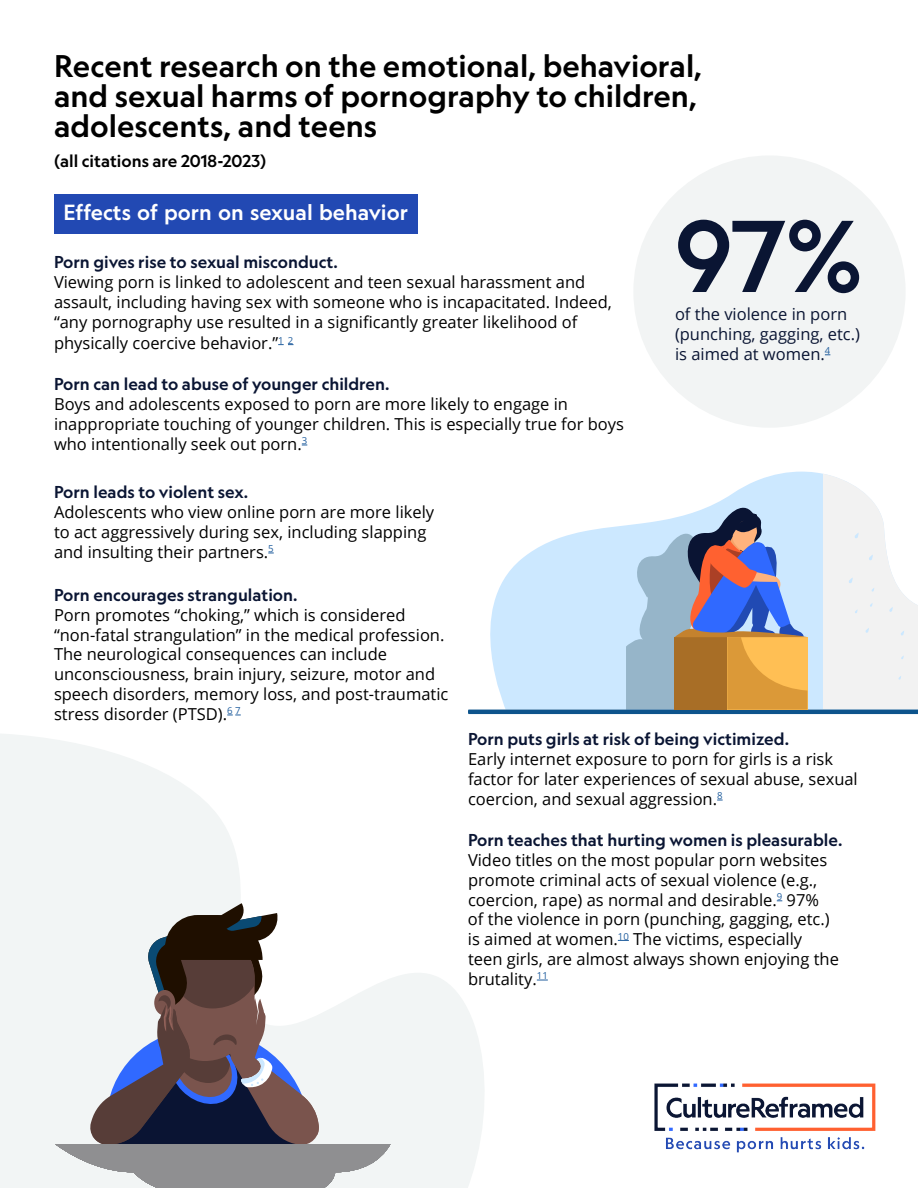
<style>
.page{position:relative;width:918px;height:1188px;background:#fff}
.page>*{position:absolute;margin:0;border:0;box-sizing:border-box;transform-origin:0 0}
.t1{font:500 97.5px "Geograph";color:#0a1533}
.t2{font:500 30px/30px "Geograph";color:#000}
.t3{font:500 21px "Geograph";color:#fff}
.t4{font:16.5px/19.8px "Open Sans";color:#000}
.t5{font:500 16.5px "Geograph";color:#0a1533}
.t6{font:16.5px/19.8px "Open Sans";color:#0a1533}
.t7{font:500 16.5px "Geograph";color:#000}
</style>
<div class="page">
<svg style="left:0;top:714px;width:503px;height:474px"></svg>
<svg style="left:55px;top:903px;width:335px;height:285px"></svg>
<div style="left:633px;top:155px;width:273px;height:273px;background:#f2f4f4;border-radius:50%"></div>
<div style="left:54px;top:194px;width:364px;height:40px;background:#2249b3"></div>
<svg style="left:227px;top:715px;width:14px;height:1px"></svg>
<svg style="left:468px;top:474px;width:450px;height:240px"></svg>
<img style="left:654px;top:1083px;width:222px;height:70px">
<h2 class="t2" style="left:54px;top:51px;width:650px">Recent research on the emotional, behavioral, and sexual harms of pornography to children, adolescents, and teens</h2>
<p class="t7" style="left:54px;top:151px;width:214px">(all citations are 2018-2023)</p>
<p class="t3" style="left:63px;top:199px;width:346px">Effects of porn on sexual behavior</p>
<p class="t5" style="left:54px;top:252px;width:285px">Porn gives rise to sexual misconduct.</p>
<p class="t4" style="left:54px;top:272px;width:559px">Viewing porn is linked to adolescent and teen sexual harassment and assault, including having sex with someone who is incapacitated. Indeed, “any pornography use resulted in a significantly greater likelihood of</p>
<p class="t4" style="left:54px;top:333px;width:241px">physically coercive behavior.”<sup>1</sup> <sup>2</sup></p>
<h1 class="t1" style="left:675px;top:194px;width:189px">97%</h1>
<p class="t6" style="left:675px;top:304px;width:187px">of the violence in porn (punching, gagging, etc.) is aimed at women.<sup>4</sup></p>
<p class="t5" style="left:54px;top:374px;width:337px">Porn can lead to abuse of younger children.</p>
<p class="t4" style="left:54px;top:394px;width:572px">Boys and adolescents exposed to porn are more likely to engage in inappropriate touching of younger children. This is especially true for boys who intentionally seek out porn.<sup>3</sup></p>
<p class="t5" style="left:54px;top:482px;width:196px">Porn leads to violent sex.</p>
<p class="t4" style="left:54px;top:502px;width:382px">Adolescents who view online porn are more likely to act aggressively during sex, including slapping and insulting their partners.<sup>5</sup></p>
<p class="t5" style="left:54px;top:584px;width:245px">Porn encourages strangulation.</p>
<p class="t4" style="left:54px;top:604px;width:396px">Porn promotes “choking,” which is considered “non-fatal strangulation” in the medical profession.<br>The neurological consequences can include unconsciousness, brain injury, seizure, motor and speech disorders, memory loss, and post-traumatic stress disorder (PTSD).<sup>6</sup> <sup>7</sup></p>
<p class="t5" style="left:468px;top:729px;width:323px">Porn puts girls at risk of being victimized.</p>
<p class="t4" style="left:468px;top:749px;width:391px">Early internet exposure to porn for girls is a risk factor for later experiences of sexual abuse, sexual coercion, and sexual aggression.<sup>8</sup></p>
<p class="t5" style="left:468px;top:830px;width:376px">Porn teaches that hurting women is pleasurable.</p>
<p class="t4" style="left:468px;top:850px;width:372px">Video titles on the most popular porn websites promote criminal acts of sexual violence (e.g., coercion, rape) as normal and desirable.<sup>9</sup> 97%<br>of the violence in porn (punching, gagging, etc.) is aimed at women.<sup>10</sup> The victims, especially teen girls, are almost always shown enjoying the brutality.<sup>11</sup></p>
</div>
